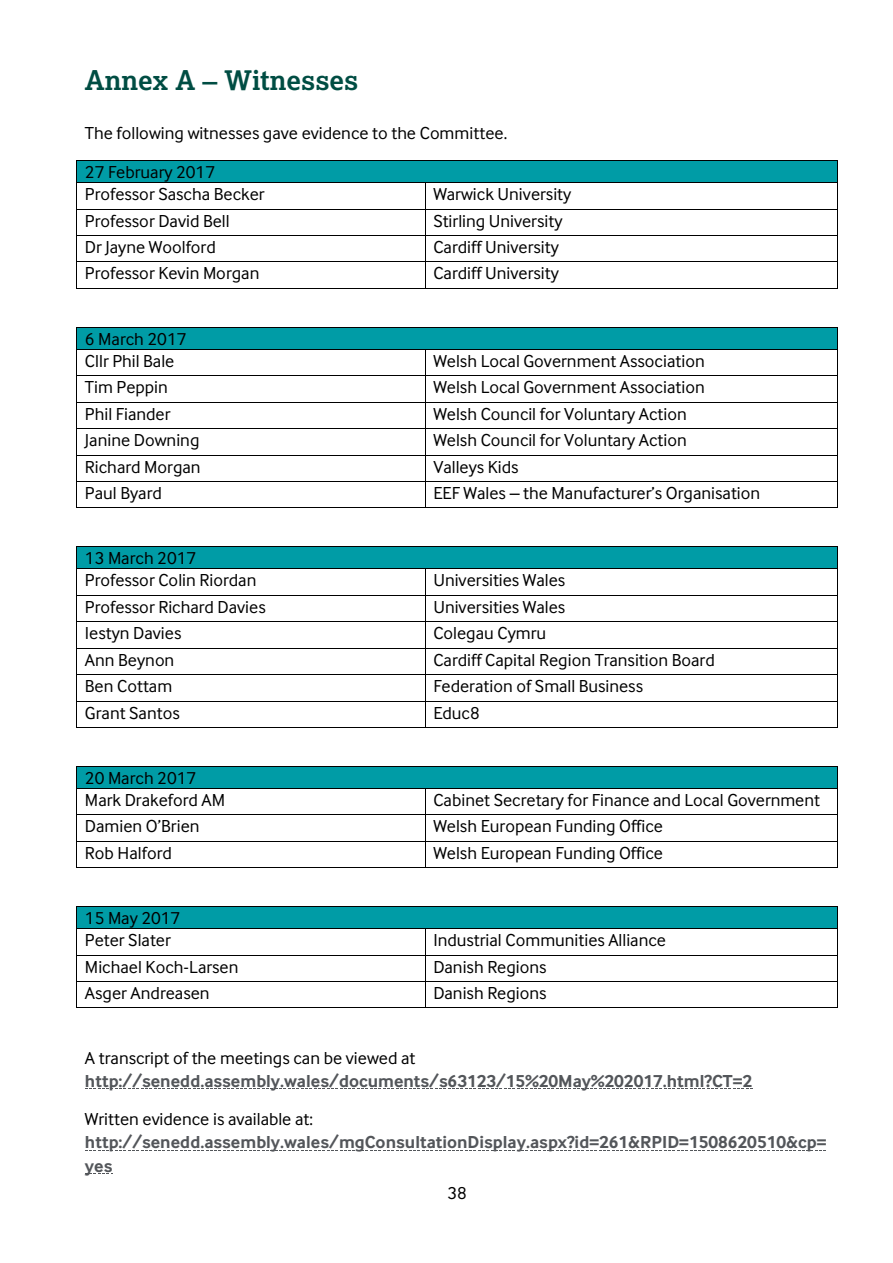
<style>
.page{position:relative;width:893px;height:1263px;background:#fff}
.page>*{position:absolute;margin:0;border:0;box-sizing:border-box;transform-origin:0 0}
.t1{font:700 27px "Cynulliad Serif";color:#004d43}
.t2{font:18px "Cynulliad Sans";color:#000}
.t3{font:700 18px/23.1px "Cynulliad Sans";color:#53565a}
.s1{font-family:"Cynulliad Sans"}
.s2{font-weight:400;color:#000}
</style>
<div class="page">
<div style="left:77px;top:161px;width:760px;height:21px;background:#009ca6"></div>
<hr style="left:77px;top:160px;width:760px;height:1px;background:#000">
<hr style="left:77px;top:182px;width:348px;height:1px;background:#000">
<hr style="left:426px;top:182px;width:411px;height:1px;background:#000">
<hr style="left:77px;top:209px;width:348px;height:1px;background:#000">
<hr style="left:426px;top:209px;width:411px;height:1px;background:#000">
<hr style="left:77px;top:235px;width:348px;height:1px;background:#000">
<hr style="left:426px;top:235px;width:411px;height:1px;background:#000">
<hr style="left:77px;top:262px;width:348px;height:1px;background:#000">
<hr style="left:426px;top:262px;width:411px;height:1px;background:#000">
<svg style="left:76px;top:160px;width:1px;height:129px"></svg>
<hr style="left:77px;top:288px;width:348px;height:1px;background:#000">
<svg style="left:425px;top:182px;width:1px;height:107px"></svg>
<hr style="left:426px;top:288px;width:411px;height:1px;background:#000">
<svg style="left:837px;top:160px;width:1px;height:129px"></svg>
<div style="left:77px;top:328px;width:760px;height:21px;background:#009ca6"></div>
<hr style="left:77px;top:327px;width:760px;height:1px;background:#000">
<hr style="left:77px;top:349px;width:348px;height:1px;background:#000">
<hr style="left:426px;top:349px;width:411px;height:1px;background:#000">
<hr style="left:77px;top:375px;width:348px;height:1px;background:#000">
<hr style="left:426px;top:375px;width:411px;height:1px;background:#000">
<hr style="left:77px;top:402px;width:348px;height:1px;background:#000">
<hr style="left:426px;top:402px;width:411px;height:1px;background:#000">
<hr style="left:77px;top:428px;width:348px;height:1px;background:#000">
<hr style="left:426px;top:428px;width:411px;height:1px;background:#000">
<hr style="left:77px;top:455px;width:348px;height:1px;background:#000">
<hr style="left:426px;top:455px;width:411px;height:1px;background:#000">
<hr style="left:77px;top:481px;width:348px;height:1px;background:#000">
<hr style="left:426px;top:481px;width:411px;height:1px;background:#000">
<svg style="left:76px;top:327px;width:1px;height:181px"></svg>
<hr style="left:77px;top:507px;width:348px;height:1px;background:#000">
<svg style="left:425px;top:349px;width:1px;height:159px"></svg>
<hr style="left:426px;top:507px;width:411px;height:1px;background:#000">
<svg style="left:837px;top:327px;width:1px;height:181px"></svg>
<div style="left:77px;top:547px;width:760px;height:22px;background:#009ca6"></div>
<hr style="left:77px;top:547px;width:760px;height:1px;background:#000">
<hr style="left:77px;top:569px;width:348px;height:1px;background:#000">
<hr style="left:426px;top:569px;width:411px;height:1px;background:#000">
<hr style="left:77px;top:595px;width:348px;height:1px;background:#000">
<hr style="left:426px;top:595px;width:411px;height:1px;background:#000">
<hr style="left:77px;top:621px;width:348px;height:1px;background:#000">
<hr style="left:426px;top:621px;width:411px;height:1px;background:#000">
<hr style="left:77px;top:648px;width:348px;height:1px;background:#000">
<hr style="left:426px;top:648px;width:411px;height:1px;background:#000">
<hr style="left:77px;top:674px;width:348px;height:1px;background:#000">
<hr style="left:426px;top:674px;width:411px;height:1px;background:#000">
<hr style="left:77px;top:701px;width:348px;height:1px;background:#000">
<hr style="left:426px;top:701px;width:411px;height:1px;background:#000">
<svg style="left:76px;top:547px;width:1px;height:181px"></svg>
<hr style="left:77px;top:727px;width:348px;height:1px;background:#000">
<svg style="left:425px;top:569px;width:1px;height:159px"></svg>
<hr style="left:426px;top:727px;width:411px;height:1px;background:#000">
<svg style="left:837px;top:547px;width:1px;height:181px"></svg>
<div style="left:77px;top:767px;width:760px;height:21px;background:#009ca6"></div>
<hr style="left:77px;top:766px;width:760px;height:1px;background:#000">
<hr style="left:77px;top:788px;width:348px;height:1px;background:#000">
<hr style="left:426px;top:788px;width:411px;height:1px;background:#000">
<hr style="left:77px;top:814px;width:348px;height:1px;background:#000">
<hr style="left:426px;top:814px;width:411px;height:1px;background:#000">
<hr style="left:77px;top:841px;width:348px;height:1px;background:#000">
<hr style="left:426px;top:841px;width:411px;height:1px;background:#000">
<svg style="left:76px;top:766px;width:1px;height:102px"></svg>
<hr style="left:77px;top:867px;width:348px;height:1px;background:#000">
<svg style="left:425px;top:788px;width:1px;height:80px"></svg>
<hr style="left:426px;top:867px;width:411px;height:1px;background:#000">
<svg style="left:837px;top:766px;width:1px;height:102px"></svg>
<div style="left:77px;top:907px;width:760px;height:21px;background:#009ca6"></div>
<hr style="left:77px;top:906px;width:760px;height:1px;background:#000">
<hr style="left:77px;top:928px;width:348px;height:1px;background:#000">
<hr style="left:426px;top:928px;width:411px;height:1px;background:#000">
<hr style="left:77px;top:955px;width:348px;height:1px;background:#000">
<hr style="left:426px;top:955px;width:411px;height:1px;background:#000">
<hr style="left:77px;top:981px;width:348px;height:1px;background:#000">
<hr style="left:426px;top:981px;width:411px;height:1px;background:#000">
<svg style="left:76px;top:906px;width:1px;height:102px"></svg>
<hr style="left:77px;top:1007px;width:348px;height:1px;background:#000">
<svg style="left:425px;top:928px;width:1px;height:80px"></svg>
<hr style="left:426px;top:1007px;width:411px;height:1px;background:#000">
<svg style="left:837px;top:906px;width:1px;height:102px"></svg>
<svg style="left:85px;top:1150px;width:741px;height:1px"></svg>
<h1 class="t1" style="left:85px;top:64px;width:275px">Annex A <span class="s1">–</span> Witnesses</h1>
<p class="t2" style="left:85px;top:122px;width:424px">The following witnesses gave evidence to the Committee.</p>
<p class="t2" style="left:85px;top:161px;width:132px">27 February 2017</p>
<p class="t2" style="left:85px;top:183px;width:181px">Professor Sascha Becker</p>
<p class="t2" style="left:433px;top:183px;width:140px">Warwick University</p>
<p class="t2" style="left:85px;top:209px;width:146px">Professor David Bell</p>
<p class="t2" style="left:433px;top:209px;width:131px">Stirling University</p>
<p class="t2" style="left:85px;top:236px;width:132px">Dr Jayne Woolford</p>
<p class="t2" style="left:433px;top:236px;width:127px">Cardiff University</p>
<p class="t2" style="left:85px;top:262px;width:176px">Professor Kevin Morgan</p>
<p class="t2" style="left:433px;top:262px;width:127px">Cardiff University</p>
<p class="t2" style="left:85px;top:328px;width:103px">6 March 2017</p>
<p class="t2" style="left:85px;top:350px;width:91px">Cllr Phil Bale</p>
<p class="t2" style="left:433px;top:350px;width:273px">Welsh Local Government Association</p>
<p class="t2" style="left:85px;top:376px;width:84px">Tim Peppin</p>
<p class="t2" style="left:433px;top:376px;width:273px">Welsh Local Government Association</p>
<p class="t2" style="left:85px;top:402px;width:87px">Phil Fiander</p>
<p class="t2" style="left:433px;top:402px;width:255px">Welsh Council for Voluntary Action</p>
<p class="t2" style="left:85px;top:429px;width:116px">Janine Downing</p>
<p class="t2" style="left:433px;top:429px;width:255px">Welsh Council for Voluntary Action</p>
<p class="t2" style="left:85px;top:455px;width:117px">Richard Morgan</p>
<p class="t2" style="left:433px;top:455px;width:87px">Valleys Kids</p>
<p class="t2" style="left:85px;top:482px;width:78px">Paul Byard</p>
<p class="t2" style="left:433px;top:482px;width:328px">EEF Wales – the Manufacturer’s Organisation</p>
<p class="t2" style="left:85px;top:547px;width:113px">13 March 2017</p>
<p class="t2" style="left:85px;top:569px;width:173px">Professor Colin Riordan</p>
<p class="t2" style="left:433px;top:569px;width:134px">Universities Wales</p>
<p class="t2" style="left:85px;top:596px;width:182px">Professor Richard Davies</p>
<p class="t2" style="left:433px;top:596px;width:134px">Universities Wales</p>
<p class="t2" style="left:85px;top:622px;width:98px">Iestyn Davies</p>
<p class="t2" style="left:433px;top:622px;width:114px">Colegau Cymru</p>
<p class="t2" style="left:85px;top:648px;width:91px">Ann Beynon</p>
<p class="t2" style="left:433px;top:648px;width:283px">Cardiff Capital Region Transition Board</p>
<p class="t2" style="left:85px;top:675px;width:89px">Ben Cottam</p>
<p class="t2" style="left:433px;top:675px;width:211px">Federation of Small Business</p>
<p class="t2" style="left:85px;top:701px;width:96px">Grant Santos</p>
<p class="t2" style="left:433px;top:701px;width:48px">Educ8</p>
<p class="t2" style="left:85px;top:767px;width:113px">20 March 2017</p>
<p class="t2" style="left:85px;top:789px;width:142px">Mark Drakeford AM</p>
<p class="t2" style="left:433px;top:789px;width:388px">Cabinet Secretary for Finance and Local Government</p>
<p class="t2" style="left:85px;top:815px;width:116px">Damien O’Brien</p>
<p class="t2" style="left:433px;top:815px;width:231px">Welsh European Funding Office</p>
<p class="t2" style="left:85px;top:842px;width:88px">Rob Halford</p>
<p class="t2" style="left:433px;top:842px;width:231px">Welsh European Funding Office</p>
<p class="t2" style="left:85px;top:907px;width:97px">15 May 2017</p>
<p class="t2" style="left:85px;top:929px;width:88px">Peter Slater</p>
<p class="t2" style="left:433px;top:929px;width:234px">Industrial Communities Alliance</p>
<p class="t2" style="left:85px;top:955px;width:155px">Michael Koch-Larsen</p>
<p class="t2" style="left:433px;top:955px;width:115px">Danish Regions</p>
<p class="t2" style="left:85px;top:982px;width:126px">Asger Andreasen</p>
<p class="t2" style="left:433px;top:982px;width:115px">Danish Regions</p>
<p class="t3" style="left:85px;top:1045px;width:669px"><span class="s2">A transcript of the meetings can be viewed at </span>http://senedd.assembly.wales/documents/s63123/15%20May%202017.html?CT=2</p>
<p class="t3" style="left:85px;top:1107px;width:743px"><span class="s2">Written evidence is available at: </span>http://senedd.assembly.wales/mgConsultationDisplay.aspx?id=261&amp;RPID=1508620510&amp;cp= yes</p>
<p class="t2" style="left:447px;top:1182px;width:21px">38</p>
</div>
